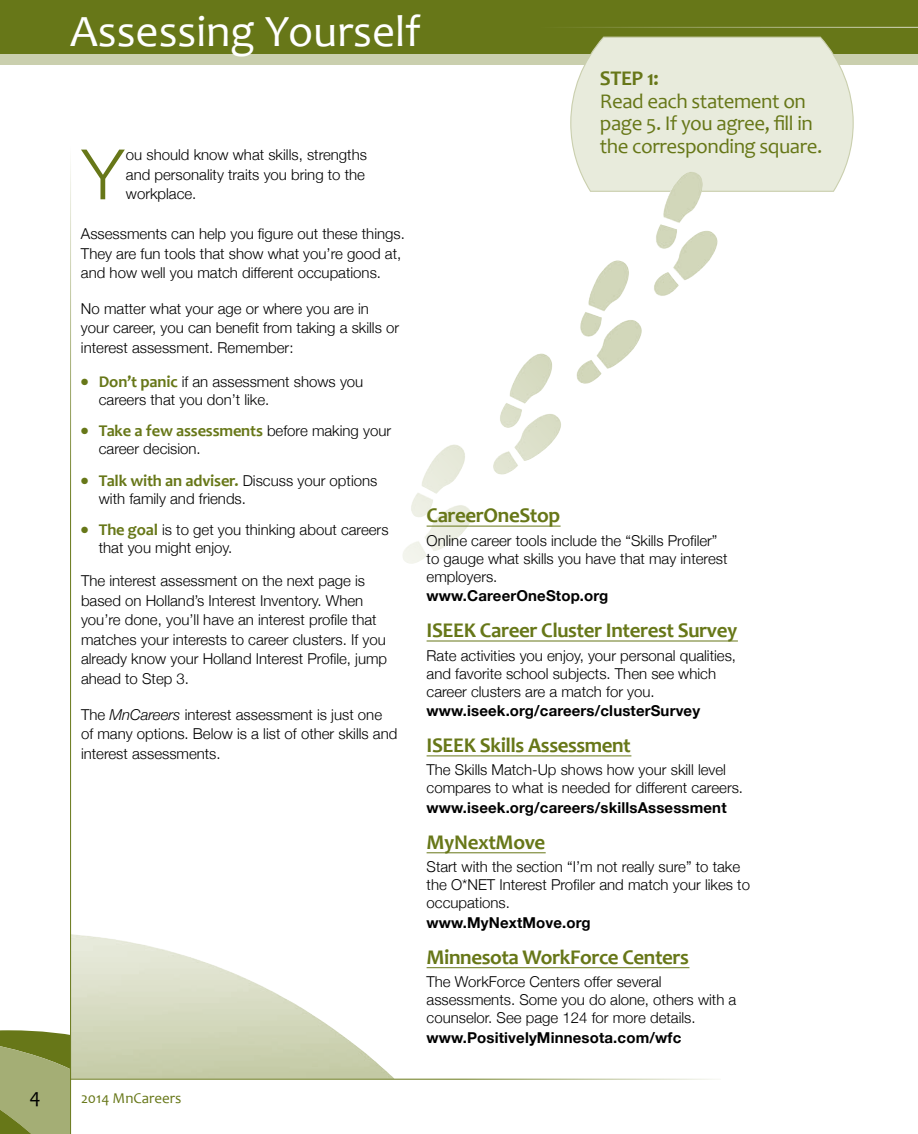
<style>
.page{position:relative;width:918px;height:1134px;background:#fff}
.page>*{position:absolute;margin:0;border:0;box-sizing:border-box;transform-origin:0 0}
.t1{font:300 69.6px "Helvetica Neue";color:#677718}
.t2{font:45px "Candara";color:#fff}
.t3{font:700 21px "Candara";letter-spacing:-.02em;color:#677718}
.t4{font:21px/22.5px "Candara";letter-spacing:-.02em;color:#677718}
.t5{font:21px "Candara";color:#000}
.t6{font:700 16.5px "Candara";letter-spacing:-.01em;color:#677718}
.t7{font:300 15px/19.5px "Helvetica Neue";color:#000}
.t8{font:700 15px "Helvetica Neue";letter-spacing:.01em;color:#000}
.t9{font:15px "Candara";color:#677718}
.s1{color:#677718}
.s2{font-family:"Candara";font-weight:700;font-size:16.5px;color:#677718}
.s3{font-family:"Helvetica Neue";font-weight:300;font-size:15px;color:#000}
.s4{font-style:italic}
</style>
<div class="page">
<img style="left:71px;top:934px;width:323px;height:145px">
<svg style="left:0;top:1030px;width:70px;height:104px;background:#949f5c"></svg>
<hr style="left:70px;top:1079px;width:651px;height:1px;background:#677718">
<div style="left:0;top:54px;width:918px;height:11px;background:#cacfae"></div>
<div style="left:0;top:0;width:918px;height:54px;background:#677718"></div>
<hr style="left:70px;top:113px;width:1px;height:1021px;background:#677718">
<svg style="left:570px;top:36px;width:284px;height:156px;background:#e4e7d6"></svg>
<hr style="left:505px;top:27px;width:413px;height:1px;background:#cacfae">
<img style="left:579px;top:172px;width:140px;height:197px">
<hr style="left:427px;top:526px;width:134px;height:1px;background:#677718">
<hr style="left:427px;top:641px;width:311px;height:1px;background:#677718">
<hr style="left:427px;top:756px;width:204px;height:1px;background:#677718">
<hr style="left:427px;top:852px;width:119px;height:1px;background:#677718">
<hr style="left:427px;top:967px;width:262px;height:1px;background:#677718">
<h2 class="t2" style="left:70px;top:4px;width:352px">Assessing Yourself</h2>
<h1 class="t1" style="left:82px;top:132px;width:44px">Y</h1>
<p class="t7" style="left:126px;top:145px;width:243px">ou should know what skills, strengths and personality traits you bring to the workplace.</p>
<p class="t7" style="left:81px;top:224px;width:325px">Assessments can help you figure out these things.<br>They are fun tools that show what you’re good at, and how well you match different occupations.</p>
<p class="t7" style="left:81px;top:298px;width:320px">No matter what your age or where you are in your career, you can benefit from taking a skills or interest assessment. Remember:</p>
<p class="t7" style="left:99px;top:372px;width:266px;line-height:18px;text-indent:-18px"><span class="s1">●</span> <span class="s2">Don’t panic</span> if an assessment shows you careers that you don’t like.</p>
<p class="t6" style="left:81px;top:421px;width:312px">● Take a few assessments <span class="s3">before making your</span></p>
<p class="t7" style="left:99px;top:439px;width:103px">career decision.</p>
<p class="t6" style="left:81px;top:471px;width:298px">● Talk with an adviser. <span class="s3">Discuss your options</span></p>
<p class="t7" style="left:99px;top:489px;width:149px">with family and friends.</p>
<p class="t7" style="left:99px;top:521px;width:291px;line-height:18px;text-indent:-18px"><span class="s1">●</span> <span class="s2">The goal</span> is to get you thinking about careers that you might enjoy.</p>
<p class="t7" style="left:81px;top:571px;width:308px">The interest assessment on the next page is based on Holland’s Interest Inventory. When you’re done, you’ll have an interest profile that matches your interests to career clusters. If you already know your Holland Interest Profile, jump ahead to Step 3.</p>
<p class="t7" style="left:81px;top:704px;width:318px">The <span class="s4">MnCareers</span> interest assessment is just one of many options. Below is a list of other skills and interest assessments.</p>
<h3 class="t5" style="left:30px;top:1084px;width:13px">4</h3>
<p class="t9" style="left:81px;top:1089px;width:102px">2014 MnCareers</p>
<h3 class="t3" style="left:600px;top:66px;width:61px">STEP 1:</h3>
<h3 class="t4" style="left:600px;top:90px;width:224px">Read each statement on page 5. If you agree, fill in the corresponding square.</h3>
<h3 class="t3" style="left:427px;top:503px;width:135px">CareerOneStop</h3>
<p class="t7" style="left:427px;top:531px;width:302px;line-height:18px">Online career tools include the “Skills Profiler” to gauge what skills you have that may interest employers.</p>
<p class="t8" style="left:427px;top:586px;width:183px">www.CareerOneStop.org</p>
<h3 class="t3" style="left:427px;top:618px;width:312px">ISEEK Career Cluster Interest Survey</h3>
<p class="t7" style="left:427px;top:646px;width:311px;line-height:18px">Rate activities you enjoy, your personal qualities, and favorite school subjects. Then see which career clusters are a match for you.</p>
<p class="t8" style="left:427px;top:701px;width:275px">www.iseek.org/careers/clusterSurvey</p>
<h3 class="t3" style="left:427px;top:733px;width:206px">ISEEK Skills Assessment</h3>
<p class="t7" style="left:427px;top:761px;width:318px;line-height:18px">The Skills Match-Up shows how your skill level compares to what is needed for different careers.</p>
<p class="t8" style="left:427px;top:798px;width:302px">www.iseek.org/careers/skillsAssessment</p>
<h3 class="t3" style="left:427px;top:829px;width:120px">MyNextMove</h3>
<p class="t7" style="left:427px;top:858px;width:325px;line-height:18px">Start with the section “I’m not really sure” to take the O*NET Interest Profiler and match your likes to occupations.</p>
<p class="t8" style="left:427px;top:913px;width:166px">www.MyNextMove.org</p>
<h3 class="t3" style="left:427px;top:944px;width:264px">Minnesota WorkForce Centers</h3>
<p class="t7" style="left:427px;top:973px;width:311px;line-height:18px">The WorkForce Centers offer several assessments. Some you do alone, others with a counselor. See page 124 for more details.</p>
<p class="t8" style="left:427px;top:1028px;width:256px">www.PositivelyMinnesota.com/wfc</p>
</div>
